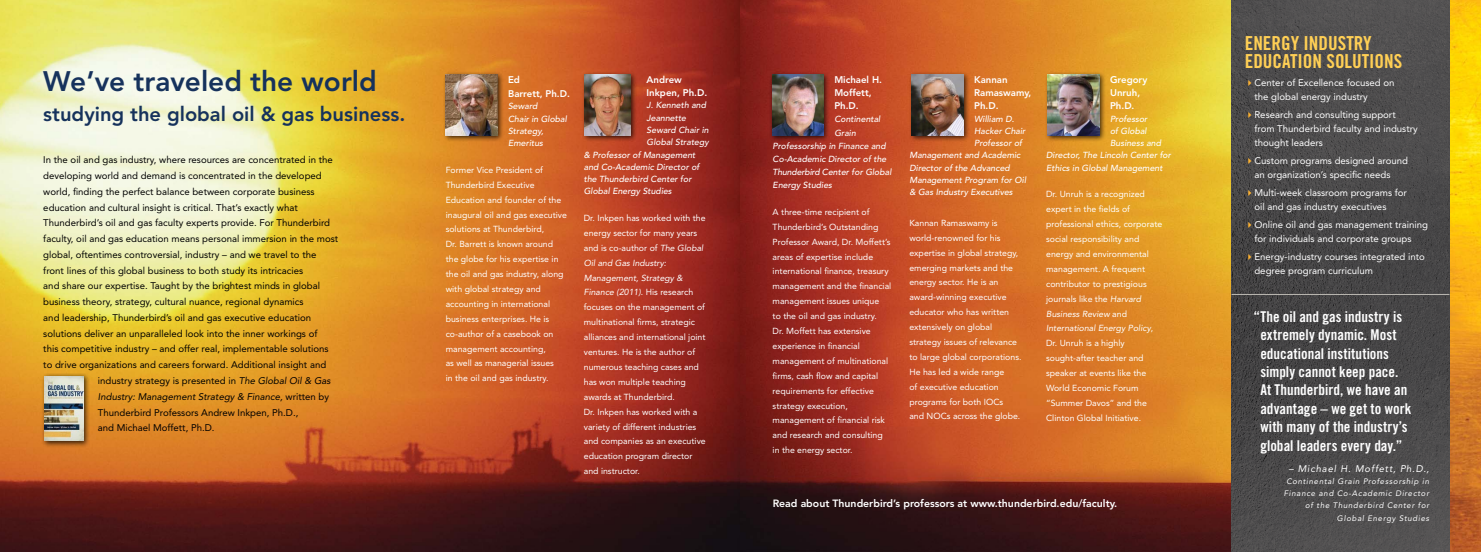
<style>
.page{position:relative;width:1481px;height:552px;background:#fff}
.page>*{position:absolute;margin:0;border:0;box-sizing:border-box;transform-origin:0 0}
.t1{font:800 28px "Avenir LT Std";color:#16325c}
.t2{font:800 20.12px "Avenir LT Std";color:#16325c}
.t3{font:19.25px/17.5px "Trade Gothic LT Std Bd Cn 20";color:#ffcf55}
.t4{font:14.88px/18.4px "Trade Gothic LT Std Bd Cn 20";color:#fff}
.t5{font:800 10.5px "Avenir LT Std";color:#fff}
.t6{font:9.62px "Avenir LT Std";color:#000}
.t7{font:9.62px/14px "Avenir LT Std";color:#fff}
.t8{font:800 9.62px/13.1px "Avenir LT Std";color:#fff}
.t9{font:italic 9.62px "Avenir LT Std";color:#000}
.t10{font:italic 9.62px "Avenir LT Std";letter-spacing:.08em;color:#fff}
.t11{font:8.75px/14.9px "Avenir LT Std";color:#fff}
.t12{font:italic 500 8.75px/12.2px "Avenir LT Std";color:#fff}
.t13{font:italic 7.88px/12.2px "Avenir LT Std";letter-spacing:.09em;color:#fff;text-align:right}
.s1{font-style:italic}
.s2{font-style:normal}
.s3{color:#fcb131}
</style>
<div class="page">
<img style="left:0;top:0;width:1231px;height:551px">
<div style="left:908px;top:71px;width:62px;height:71px;background:#000;opacity:.75"></div>
<img style="left:912px;top:74px;width:51px;height:61px">
<div style="left:1044px;top:71px;width:62px;height:71px;background:#000;opacity:.75"></div>
<img style="left:1047px;top:74px;width:52px;height:61px">
<div style="left:442px;top:71px;width:62px;height:71px;background:#000;opacity:.75"></div>
<img style="left:446px;top:74px;width:51px;height:61px">
<div style="left:769px;top:71px;width:60px;height:71px;background:#000;opacity:.75"></div>
<img style="left:772px;top:74px;width:51px;height:61px">
<div style="left:581px;top:71px;width:56px;height:71px;background:#000;opacity:.75"></div>
<img style="left:584px;top:74px;width:47px;height:61px">
<img style="left:1449px;top:0;width:31px;height:551px">
<svg style="left:1231px;top:0;width:218px;height:551px;background:#4a4849"></svg>
<hr style="left:1231px;top:294px;width:218px;height:1px;background:#bbb8b1">
<div style="left:41px;top:372px;width:49px;height:75px;background:#000;opacity:.75"></div>
<img style="left:44px;top:376px;width:39px;height:64px">
<h1 class="t1" style="left:43px;top:64px;width:335px">We’ve traveled the world</h1>
<h2 class="t2" style="left:43px;top:102px;width:363px">studying the global oil &amp; gas business.</h2>
<p class="t6" style="left:43px;top:154px;width:291px">In the oil and gas industry, where resources are concentrated in the</p>
<p class="t6" style="left:43px;top:170px;width:280px">developing world and demand is concentrated in the developed</p>
<p class="t6" style="left:43px;top:186px;width:273px">world, finding the perfect balance between corporate business</p>
<p class="t6" style="left:43px;top:201px;width:256px">education and cultural insight is critical. That’s exactly what</p>
<p class="t6" style="left:43px;top:217px;width:288px">Thunderbird’s oil and gas faculty experts provide. For Thunderbird</p>
<p class="t6" style="left:43px;top:233px;width:296px">faculty, oil and gas education means personal immersion in the most</p>
<p class="t6" style="left:43px;top:249px;width:275px">global, oftentimes controversial, industry – and we travel to the</p>
<p class="t6" style="left:43px;top:264px;width:261px">front lines of this global business to both study its intricacies</p>
<p class="t6" style="left:43px;top:280px;width:278px">and share our expertise. Taught by the brightest minds in global</p>
<p class="t6" style="left:43px;top:296px;width:262px">business theory, strategy, cultural nuance, regional dynamics</p>
<p class="t6" style="left:43px;top:312px;width:269px">and leadership, Thunderbird’s oil and gas executive education</p>
<p class="t6" style="left:43px;top:327px;width:276px">solutions deliver an unparalleled look into the inner workings of</p>
<p class="t6" style="left:43px;top:343px;width:287px">this competitive industry – and offer real, implementable solutions</p>
<p class="t6" style="left:43px;top:359px;width:284px">to drive organizations and careers forward. Additional insight and</p>
<p class="t6" style="left:98px;top:375px;width:234px">industry strategy is presented in <span class="s1">The Global Oil &amp; Gas</span></p>
<p class="t9" style="left:98px;top:390px;width:233px">Industry: Management Strategy &amp; Finance, <span class="s2">written by</span></p>
<p class="t6" style="left:98px;top:406px;width:202px">Thunderbird Professors Andrew Inkpen, Ph.D.,</p>
<p class="t6" style="left:98px;top:422px;width:118px">and Michael Moffett, Ph.D.</p>
<p class="t8" style="left:508px;top:73px;width:63px;line-height:14px">Ed<br>Barrett, Ph.D.</p>
<p class="t12" style="left:508px;top:100px;width:60px">Seward<br>Chair in Global<br>Strategy,<br>Emeritus</p>
<p class="t11" style="left:446px;top:162px;width:123px">Former Vice President of<br>Thunderbird Executive<br>Education and founder of the inaugural oil and gas executive solutions at Thunderbird,<br>Dr. Barrett is known around the globe for his expertise in the oil and gas industry, along with global strategy and accounting in international business enterprises. He is co-author of a casebook on management accounting,<br>as well as managerial issues<br>in the oil and gas industry.</p>
<p class="t8" style="left:646px;top:73px;width:62px">Andrew<br>Inkpen, Ph.D.</p>
<p class="t12" style="left:646px;top:99px;width:61px">J. Kenneth and</p>
<p class="t12" style="left:646px;top:112px;width:41px">Jeannette</p>
<p class="t12" style="left:646px;top:124px;width:64px">Seward Chair in</p>
<p class="t12" style="left:646px;top:136px;width:64px">Global Strategy</p>
<p class="t12" style="left:584px;top:148px;width:113px">&amp; Professor of Management</p>
<p class="t12" style="left:584px;top:161px;width:117px">and Co-Academic Director of</p>
<p class="t12" style="left:584px;top:173px;width:109px">the Thunderbird Center for</p>
<p class="t12" style="left:584px;top:185px;width:89px">Global Energy Studies</p>
<p class="t11" style="left:584px;top:210px;width:123px">Dr. Inkpen has worked with the energy sector for many years and is co-author of <span class="s1">The Global<br>Oil and Gas Industry:<br>Management, Strategy &amp;<br>Finance (2011)</span>. His research focuses on the management of multinational firms, strategic alliances and international joint ventures. He is the author of numerous teaching cases and has won multiple teaching awards at Thunderbird.<br>Dr. Inkpen has worked with a variety of different industries and companies as an executive education program director and instructor.</p>
<p class="t8" style="left:834px;top:73px;width:49px">Michael H.<br>Moffett,<br>Ph.D.</p>
<p class="t12" style="left:834px;top:113px;width:48px">Continental</p>
<p class="t12" style="left:834px;top:126px;width:23px">Grain</p>
<p class="t12" style="left:772px;top:140px;width:115px">Professorship in Finance and</p>
<p class="t12" style="left:772px;top:153px;width:115px">Co-Academic Director of the</p>
<p class="t12" style="left:772px;top:166px;width:120px">Thunderbird Center for Global</p>
<p class="t12" style="left:772px;top:179px;width:61px">Energy Studies</p>
<p class="t11" style="left:772px;top:204px;width:120px">A three-time recipient of<br>Thunderbird’s Outstanding<br>Professor Award, Dr. Moffett’s areas of expertise include international finance, treasury management and the financial management issues unique<br>to the oil and gas industry.<br>Dr. Moffett has extensive experience in financial management of multinational firms, cash flow and capital requirements for effective strategy execution, management of financial risk and research and consulting in the energy sector.</p>
<p class="t8" style="left:974px;top:73px;width:59px">Kannan<br>Ramaswamy,<br>Ph.D.</p>
<p class="t12" style="left:974px;top:112px;width:42px">William D.</p>
<p class="t12" style="left:974px;top:125px;width:53px">Hacker Chair</p>
<p class="t12" style="left:974px;top:137px;width:49px">Professor of</p>
<p class="t12" style="left:909px;top:149px;width:113px">Management and Academic</p>
<p class="t12" style="left:909px;top:161px;width:102px">Director of the Advanced</p>
<p class="t12" style="left:909px;top:174px;width:118px">Management Program for Oil</p>
<p class="t12" style="left:909px;top:186px;width:105px">&amp; Gas Industry Executives</p>
<p class="t11" style="left:909px;top:215px;width:114px">Kannan Ramaswamy is world-renowned for his expertise in global strategy, emerging markets and the energy sector. He is an award-winning executive educator who has written extensively on global strategy issues of relevance to large global corporations.<br>He has led a wide range<br>of executive education programs for both IOCs<br>and NOCs across the globe.</p>
<p class="t8" style="left:1110px;top:73px;width:39px">Gregory<br>Unruh,<br>Ph.D.</p>
<p class="t12" style="left:1110px;top:112px;width:39px">Professor</p>
<p class="t12" style="left:1110px;top:125px;width:38px">of Global</p>
<p class="t12" style="left:1110px;top:137px;width:53px">Business and</p>
<p class="t12" style="left:1046px;top:149px;width:126px">Director, The Lincoln Center for</p>
<p class="t12" style="left:1046px;top:161px;width:118px">Ethics in Global Management</p>
<p class="t11" style="left:1046px;top:187px;width:118px">Dr. Unruh is a recognized expert in the fields of professional ethics, corporate social responsibility and energy and environmental management. A frequent contributor to prestigious journals like the <span class="s1">Harvard<br>Business Review</span> and<br><span class="s1">International Energy Policy</span>,<br>Dr. Unruh is a highly sought-after teacher and speaker at events like the<br>World Economic Forum “Summer Davos” and the<br>Clinton Global Initiative.</p>
<p class="t5" style="left:772px;top:497px;width:346px">Read about Thunderbird’s professors at www.thunderbird.edu/faculty.</p>
<h3 class="t3" style="left:1244px;top:34px;width:158px">Energy industry<br>EDUCATION SOLUTIONS</h3>
<p class="t7" style="left:1254px;top:75px;width:142px;text-indent:-10px"><span class="s3">✔</span>Center of Excellence focused on the global energy industry</p>
<p class="t7" style="left:1254px;top:107px;width:165px;text-indent:-10px"><span class="s3">✔</span>Research and consulting support from Thunderbird faculty and industry thought leaders</p>
<p class="t7" style="left:1254px;top:153px;width:155px;text-indent:-10px"><span class="s3">✔</span>Custom programs designed around an organization’s specific needs</p>
<p class="t7" style="left:1254px;top:185px;width:154px;text-indent:-10px"><span class="s3">✔</span>Multi-week classroom programs for oil and gas industry executives</p>
<p class="t7" style="left:1254px;top:217px;width:175px;text-indent:-10px"><span class="s3">✔</span>Online oil and gas management training for individuals and corporate groups</p>
<p class="t7" style="left:1254px;top:249px;width:172px;text-indent:-10px"><span class="s3">✔</span>Energy-industry courses integrated into degree program curriculum</p>
<h3 class="t4" style="left:1260px;top:307px;width:152px;text-indent:-7px">“The oil and gas industry is extremely dynamic. Most educational institutions simply cannot keep pace.<br>At Thunderbird, we have an advantage – we get to work with many of the industry’s global leaders every day.”</h3>
<p class="t10" style="left:1288px;top:462px;width:142px">– Michael H. Moffett, Ph.D.,</p>
<p class="t13" style="left:1284px;top:475px;width:147px">Continental Grain Professorship in<br>Finance and Co-Academic Director of the Thunderbird Center for<br>Global Energy Studies</p>
</div>
